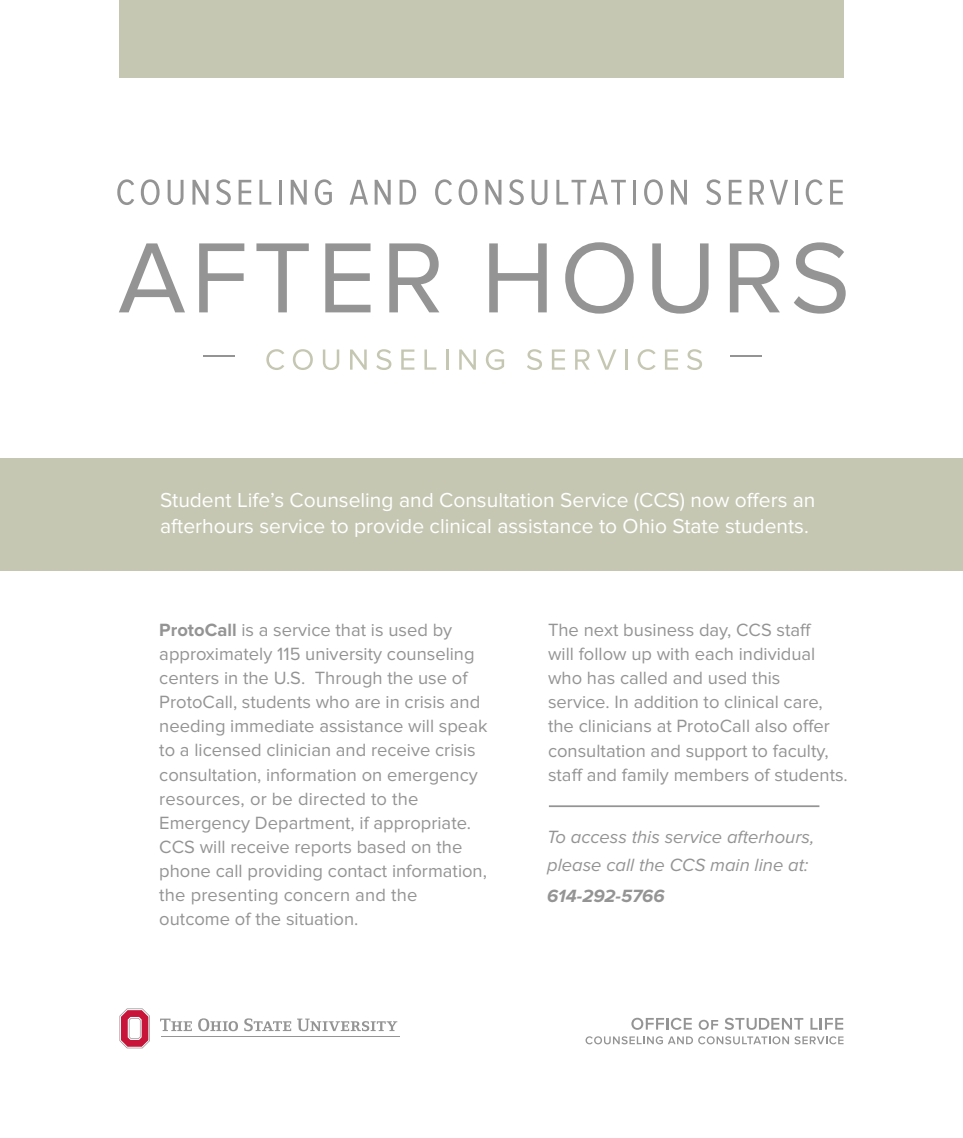
<style>
.page{position:relative;width:963px;height:1138px;background:#fff}
.page>*{position:absolute;margin:0;border:0;box-sizing:border-box;transform-origin:0 0}
.t1{font:21px/26.2px "Proxima Nova";color:#fff}
.t2{font:18.38px/24.2px "Proxima Nova";color:#949494}
.t3{font:italic 18.38px/28px "Proxima Nova";color:#949494}
.t4{font:italic 700 18.38px "Proxima Nova";color:#949494}
.s1{font-weight:700}
</style>
<div class="page">
<div style="left:0;top:458px;width:962px;height:112px;background:#c6c7b2"></div>
<hr style="left:162px;top:1036px;width:238px;height:1px;background:#949494">
<svg style="left:119px;top:1008px;width:31px;height:40px"></svg>
<svg style="left:160px;top:1018px;width:32px;height:13px"></svg>
<svg style="left:198px;top:1018px;width:40px;height:13px"></svg>
<svg style="left:244px;top:1018px;width:47px;height:13px"></svg>
<svg style="left:297px;top:1018px;width:100px;height:13px"></svg>
<svg style="left:631px;top:1017px;width:60px;height:12px"></svg>
<svg style="left:698px;top:1019px;width:20px;height:10px"></svg>
<svg style="left:724px;top:1017px;width:79px;height:12px"></svg>
<svg style="left:810px;top:1018px;width:33px;height:11px"></svg>
<svg style="left:585px;top:1036px;width:258px;height:8px"></svg>
<svg style="left:266px;top:349px;width:18px;height:21px"></svg>
<svg style="left:293px;top:349px;width:20px;height:21px"></svg>
<svg style="left:323px;top:349px;width:16px;height:21px"></svg>
<svg style="left:350px;top:349px;width:17px;height:21px"></svg>
<svg style="left:376px;top:349px;width:15px;height:21px"></svg>
<svg style="left:401px;top:349px;width:13px;height:21px"></svg>
<svg style="left:424px;top:349px;width:12px;height:21px"></svg>
<hr style="left:446px;top:349px;width:2px;height:21px;background:#c6c7b2">
<svg style="left:459px;top:349px;width:17px;height:21px"></svg>
<svg style="left:486px;top:349px;width:18px;height:21px"></svg>
<svg style="left:527px;top:349px;width:15px;height:21px"></svg>
<svg style="left:552px;top:349px;width:13px;height:21px"></svg>
<svg style="left:575px;top:349px;width:14px;height:21px"></svg>
<svg style="left:597px;top:349px;width:19px;height:21px"></svg>
<hr style="left:625px;top:349px;width:2px;height:21px;background:#c6c7b2">
<svg style="left:637px;top:349px;width:18px;height:21px"></svg>
<svg style="left:665px;top:349px;width:13px;height:21px"></svg>
<svg style="left:687px;top:349px;width:15px;height:21px"></svg>
<svg style="left:117px;top:179px;width:17px;height:26px"></svg>
<svg style="left:141px;top:179px;width:18px;height:26px"></svg>
<svg style="left:168px;top:180px;width:15px;height:25px"></svg>
<svg style="left:192px;top:180px;width:16px;height:25px"></svg>
<svg style="left:216px;top:179px;width:15px;height:26px"></svg>
<svg style="left:238px;top:180px;width:13px;height:25px"></svg>
<svg style="left:259px;top:180px;width:12px;height:25px"></svg>
<hr style="left:279px;top:180px;width:3px;height:25px;background:#949494">
<svg style="left:291px;top:180px;width:16px;height:25px"></svg>
<svg style="left:315px;top:179px;width:17px;height:26px"></svg>
<svg style="left:349px;top:180px;width:19px;height:25px"></svg>
<svg style="left:374px;top:180px;width:16px;height:25px"></svg>
<svg style="left:399px;top:180px;width:17px;height:25px"></svg>
<svg style="left:435px;top:179px;width:17px;height:26px"></svg>
<svg style="left:458px;top:179px;width:19px;height:26px"></svg>
<svg style="left:485px;top:180px;width:16px;height:25px"></svg>
<svg style="left:509px;top:179px;width:15px;height:26px"></svg>
<svg style="left:531px;top:180px;width:16px;height:25px"></svg>
<svg style="left:556px;top:180px;width:70px;height:25px"></svg>
<hr style="left:633px;top:180px;width:3px;height:25px;background:#949494">
<svg style="left:644px;top:179px;width:19px;height:26px"></svg>
<svg style="left:671px;top:180px;width:16px;height:25px"></svg>
<svg style="left:706px;top:179px;width:15px;height:26px"></svg>
<svg style="left:728px;top:180px;width:13px;height:25px"></svg>
<svg style="left:749px;top:180px;width:39px;height:25px"></svg>
<hr style="left:794px;top:180px;width:3px;height:25px;background:#949494">
<svg style="left:805px;top:179px;width:17px;height:26px"></svg>
<svg style="left:830px;top:180px;width:12px;height:25px"></svg>
<svg style="left:119px;top:243px;width:66px;height:69px"></svg>
<svg style="left:199px;top:243px;width:45px;height:69px"></svg>
<svg style="left:256px;top:243px;width:53px;height:69px"></svg>
<svg style="left:325px;top:243px;width:45px;height:69px"></svg>
<svg style="left:389px;top:243px;width:50px;height:69px"></svg>
<svg style="left:489px;top:243px;width:57px;height:69px"></svg>
<svg style="left:565px;top:242px;width:68px;height:72px"></svg>
<svg style="left:652px;top:243px;width:56px;height:71px"></svg>
<svg style="left:729px;top:243px;width:51px;height:69px"></svg>
<svg style="left:794px;top:242px;width:51px;height:72px"></svg>
<hr style="left:203px;top:355px;width:31px;height:2px;background:#949494">
<hr style="left:729px;top:355px;width:32px;height:2px;background:#949494">
<div style="left:119px;top:0;width:725px;height:77px;background:#c6c7b2"></div>
<hr style="left:549px;top:805px;width:270px;height:2px;background:#949494">
<p class="t1" style="left:160px;top:487px;width:656px">Student Life’s Counseling and Consultation Service (CCS) now offers an afterhours service to provide clinical assistance to Ohio State students.</p>
<p class="t2" style="left:159px;top:618px;width:329px"><span class="s1">ProtoCall</span> is a service that is used by approximately 115 university counseling centers in the U.S. Through the use of ProtoCall, students who are in crisis and needing immediate assistance will speak to a licensed clinician and receive crisis consultation, information on emergency resources, or be directed to the Emergency Department, if appropriate.<br>CCS will receive reports based on the phone call providing contact information, the presenting concern and the outcome of the situation.</p>
<p class="t2" style="left:548px;top:618px;width:301px">The next business day, CCS staff<br>will follow up with each individual who has called and used this<br>service. In addition to clinical care, the clinicians at ProtoCall also offer consultation and support to faculty, staff and family members of students.</p>
<p class="t3" style="left:547px;top:823px;width:268px">To access this service afterhours, please call the CCS main line at:</p>
<p class="t4" style="left:547px;top:885px;width:119px">614-292-5766</p>
</div>
